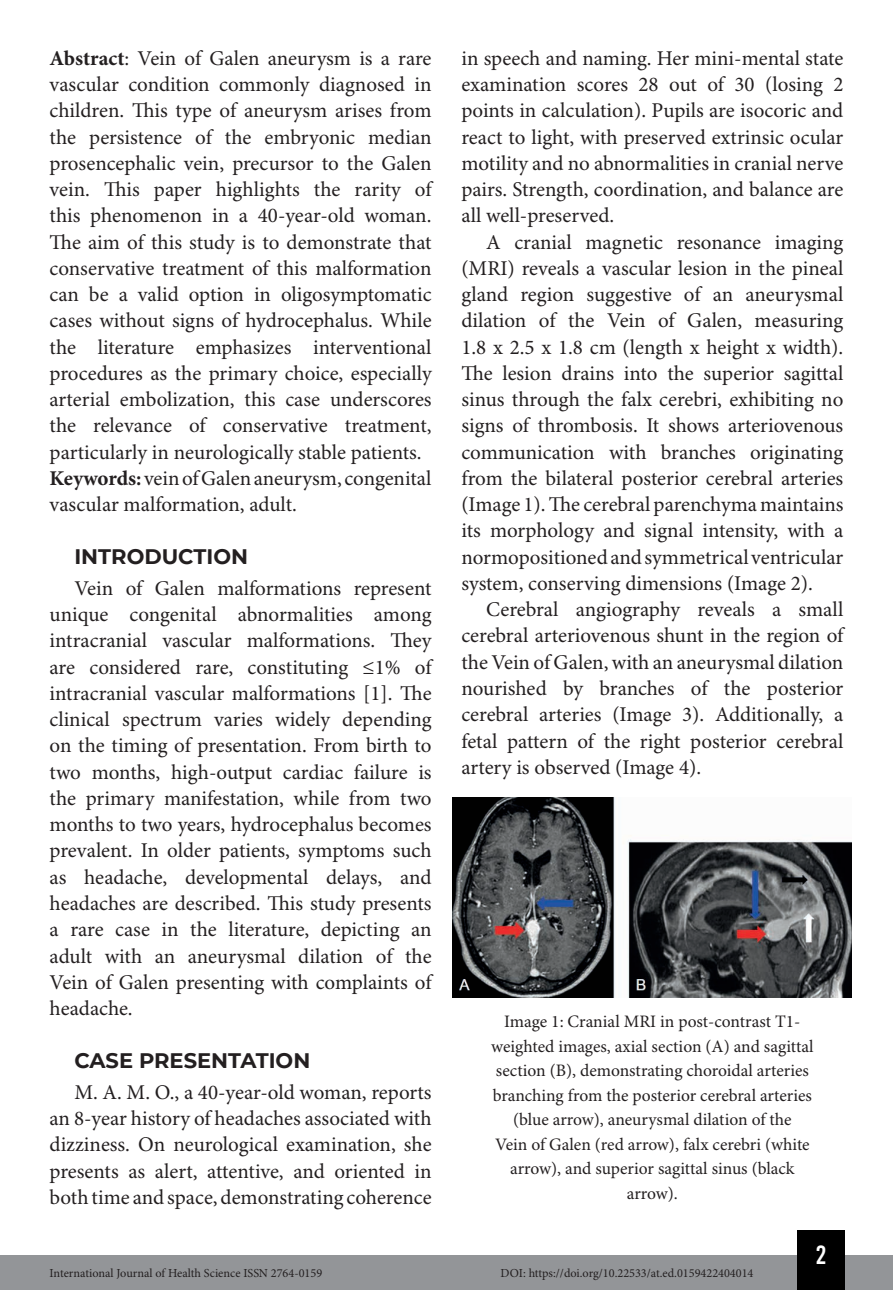
<style>
.page{position:relative;width:893px;height:1290px;background:#fff}
.page>*{position:absolute;margin:0;border:0;box-sizing:border-box;transform-origin:0 0}
.t1{font:26.25px "Bebas Kai";color:#fff}
.t2{font:21px/26.2px "Minion Pro";color:#231f20;text-align:justify}
.t3{font:700 21px "Montserrat";color:#231f20}
.t4{font:17.5px/24.5px "Minion Pro";color:#231f20;text-align:center}
.t5{font:12.25px "Minion Pro";color:#231f20}
.s1{font-weight:700}
</style>
<div class="page">
<div style="left:0;top:1255px;width:893px;height:35px;background:#939598"></div>
<div style="left:797px;top:1230px;width:48px;height:60px;background:#000"></div>
<img style="left:453px;top:797px;width:399px;height:201px">
<p class="t2" style="left:50px;top:46px;width:384px;text-align:left"><span class="s1">Abstract</span>: Vein of Galen aneurysm is a rare vascular condition commonly diagnosed in children. This type of aneurysm arises from the persistence of the embryonic median prosencephalic vein, precursor to the Galen vein. This paper highlights the rarity of this phenomenon in a 40-year-old woman.<br>The aim of this study is to demonstrate that conservative treatment of this malformation can be a valid option in oligosymptomatic cases without signs of hydrocephalus. While the literature emphasizes interventional procedures as the primary choice, especially arterial embolization, this case underscores the relevance of conservative treatment, particularly in neurologically stable patients.<br><span class="s1">Keywords:</span> vein of Galen aneurysm, congenital vascular malformation, adult.</p>
<p class="t3" style="left:74px;top:541px;width:175px">INTRODUCTION</p>
<p class="t2" style="left:50px;top:576px;width:384px;text-indent:25px">Vein of Galen malformations represent unique congenital abnormalities among intracranial vascular malformations. They are considered rare, constituting ≤1% of intracranial vascular malformations [1]. The clinical spectrum varies widely depending on the timing of presentation. From birth to two months, high-output cardiac failure is the primary manifestation, while from two months to two years, hydrocephalus becomes prevalent. In older patients, symptoms such as headache, developmental delays, and headaches are described. This study presents a rare case in the literature, depicting an adult with an aneurysmal dilation of the Vein of Galen presenting with complaints of headache.</p>
<p class="t3" style="left:74px;top:1045px;width:237px">CASE PRESENTATION</p>
<p class="t2" style="left:50px;top:1080px;width:384px;text-indent:25px">M. A. M. O., a 40-year-old woman, reports an 8-year history of headaches associated with dizziness. On neurological examination, she presents as alert, attentive, and oriented in both time and space, demonstrating coherence</p>
<p class="t2" style="left:461px;top:46px;width:384px">in speech and naming. Her mini-mental state examination scores 28 out of 30 (losing 2 points in calculation). Pupils are isocoric and react to light, with preserved extrinsic ocular motility and no abnormalities in cranial nerve pairs. Strength, coordination, and balance are all well-preserved.</p>
<p class="t2" style="left:461px;top:230px;width:384px;text-indent:25px">A cranial magnetic resonance imaging (MRI) reveals a vascular lesion in the pineal gland region suggestive of an aneurysmal dilation of the Vein of Galen, measuring 1.8 x 2.5 x 1.8 cm (length x height x width).<br>The lesion drains into the superior sagittal sinus through the falx cerebri, exhibiting no signs of thrombosis. It shows arteriovenous communication with branches originating from the bilateral posterior cerebral arteries (Image 1). The cerebral parenchyma maintains its morphology and signal intensity, with a normopositioned and symmetrical ventricular system, conserving dimensions (Image 2).</p>
<p class="t2" style="left:461px;top:597px;width:384px;text-indent:25px">Cerebral angiography reveals a small cerebral arteriovenous shunt in the region of the Vein of Galen, with an aneurysmal dilation nourished by branches of the posterior cerebral arteries (Image 3). Additionally, a fetal pattern of the right posterior cerebral artery is observed (Image 4).</p>
<p class="t4" style="left:491px;top:1010px;width:324px">Image 1: Cranial MRI in post-contrast T1- weighted images, axial section (A) and sagittal section (B), demonstrating choroidal arteries branching from the posterior cerebral arteries (blue arrow), aneurysmal dilation of the<br>Vein of Galen (red arrow), falx cerebri (white arrow), and superior sagittal sinus (black arrow).</p>
<p class="t1" style="left:816px;top:1241px;width:12px">2</p>
<p class="t5" style="left:50px;top:1266px;width:274px">International Journal of Health Science ISSN 2764-0159</p>
<p class="t5" style="left:501px;top:1266px;width:254px">DOI: https://doi.org/10.22533/at.ed.0159422404014</p>
</div>
